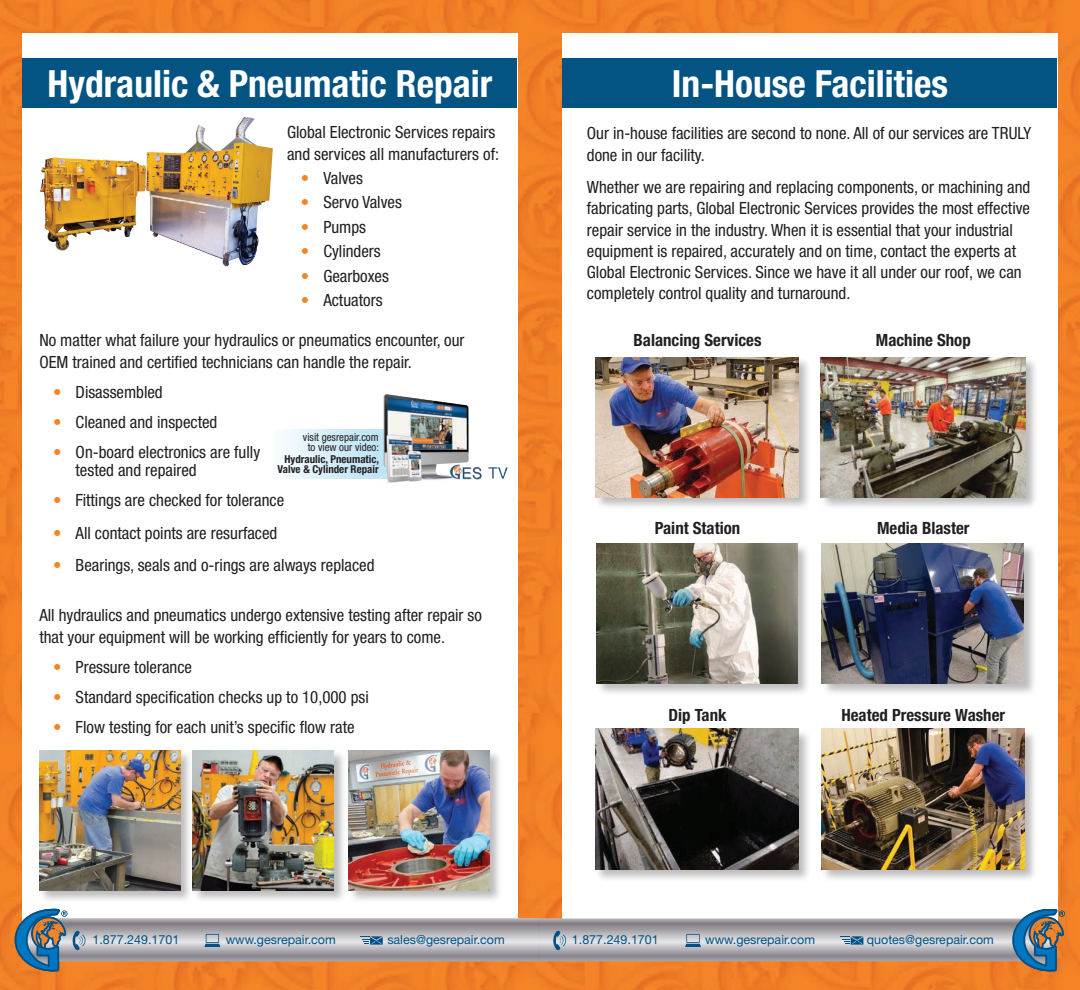
<style>
.page{position:relative;width:1080px;height:990px;background:#fff}
.page>*{position:absolute;margin:0;border:0;box-sizing:border-box;transform-origin:0 0}
.t1{font:700 condensed 37.5px "Helvetica Neue";color:#fff}
.t2{font:condensed 16.88px/21.2px "Helvetica Neue";color:#231f20}
.t3{font:700 condensed 16.88px "Helvetica Neue";color:#231f20}
.t4{font:12.5px "Helvetica Neue";color:#005187}
.t5{font:700 condensed 10.88px/10px "Helvetica Neue";color:#231f20;text-align:right}
.t6{font:condensed 10.88px/10px "Helvetica Neue";color:#231f20;text-align:center}
.s1{color:#f58427}
</style>
<div class="page">
<img style="left:0;top:0;width:1080px;height:990px">
<div style="left:22px;top:34px;width:496px;height:897px;background:#fff"></div>
<div style="left:562px;top:34px;width:496px;height:897px;background:#fff"></div>
<div style="left:22px;top:58px;width:495px;height:50px;background:#035483"></div>
<div style="left:562px;top:58px;width:495px;height:50px;background:#035483"></div>
<img style="left:40px;top:117px;width:233px;height:150px">
<div style="left:39px;top:749px;width:464px;height:154px;background:#231f20;opacity:.3"></div>
<img style="left:39px;top:750px;width:141px;height:140px">
<img style="left:193px;top:750px;width:141px;height:140px">
<img style="left:348px;top:750px;width:141px;height:140px">
<div style="left:595px;top:356px;width:444px;height:526px;background:#231f20;opacity:.3"></div>
<img style="left:596px;top:357px;width:203px;height:140px">
<img style="left:820px;top:357px;width:205px;height:140px">
<img style="left:597px;top:543px;width:200px;height:140px">
<img style="left:822px;top:543px;width:202px;height:140px">
<img style="left:596px;top:729px;width:203px;height:140px">
<img style="left:821px;top:729px;width:203px;height:140px">
<img style="left:380px;top:394px;width:128px;height:89px">
<img style="left:539px;top:918px;width:436px;height:51px">
<img style="left:87px;top:918px;width:452px;height:51px">
<svg style="left:685px;top:934px;width:16px;height:13px"></svg>
<svg style="left:841px;top:936px;width:22px;height:9px"></svg>
<svg style="left:552px;top:931px;width:15px;height:19px"></svg>
<svg style="left:975px;top:909px;width:89px;height:63px;background:#909292"></svg>
<svg style="left:205px;top:934px;width:15px;height:13px"></svg>
<svg style="left:360px;top:936px;width:23px;height:9px"></svg>
<svg style="left:15px;top:909px;width:72px;height:63px;background:#7f8b8f"></svg>
<p class="t1" style="left:48px;top:61px;width:446px">Hydraulic &amp; Pneumatic Repair</p>
<p class="t1" style="left:672px;top:61px;width:278px">In-House Facilities</p>
<p class="t2" style="left:287px;top:122px;width:213px">Global Electronic Services repairs and services all manufacturers of:</p>
<p class="t2" style="left:301px;top:167px;width:64px"><span class="s1">•</span> Valves</p>
<p class="t2" style="left:301px;top:192px;width:103px"><span class="s1">•</span> Servo Valves</p>
<p class="t2" style="left:301px;top:216px;width:67px"><span class="s1">•</span> Pumps</p>
<p class="t2" style="left:301px;top:240px;width:81px"><span class="s1">•</span> Cylinders</p>
<p class="t2" style="left:301px;top:265px;width:90px"><span class="s1">•</span> Gearboxes</p>
<p class="t2" style="left:301px;top:289px;width:83px"><span class="s1">•</span> Actuators</p>
<p class="t2" style="left:587px;top:123px;width:446px">Our in-house facilities are second to none. All of our services are TRULY done in our facility.</p>
<p class="t2" style="left:587px;top:176px;width:445px">Whether we are repairing and replacing components, or machining and fabricating parts, Global Electronic Services provides the most effective repair service in the industry. When it is essential that your industrial equipment is repaired, accurately and on time, contact the experts at Global Electronic Services. Since we have it all under our roof, we can completely control quality and turnaround.</p>
<p class="t2" style="left:39px;top:330px;width:427px">No matter what failure your hydraulics or pneumatics encounter, our<br>OEM trained and certified technicians can handle the repair.</p>
<p class="t2" style="left:53px;top:381px;width:111px"><span class="s1">•</span> Disassembled</p>
<p class="t2" style="left:53px;top:411px;width:166px"><span class="s1">•</span> Cleaned and inspected</p>
<p class="t2" style="left:76px;top:442px;width:186px;line-height:18.8px;text-indent:-22px"><span class="s1">•</span> On-board electronics are fully tested and repaired</p>
<p class="t2" style="left:53px;top:490px;width:233px"><span class="s1">•</span> Fittings are checked for tolerance</p>
<p class="t2" style="left:53px;top:522px;width:226px"><span class="s1">•</span> All contact points are resurfaced</p>
<p class="t2" style="left:53px;top:555px;width:323px"><span class="s1">•</span> Bearings, seals and o-rings are always replaced</p>
<p class="t2" style="left:39px;top:605px;width:444px">All hydraulics and pneumatics undergo extensive testing after repair so that your equipment will be working efficiently for years to come.</p>
<p class="t2" style="left:53px;top:656px;width:140px"><span class="s1">•</span> Pressure tolerance</p>
<p class="t2" style="left:53px;top:686px;width:317px"><span class="s1">•</span> Standard specification checks up to 10,000 psi</p>
<p class="t2" style="left:53px;top:716px;width:303px"><span class="s1">•</span> Flow testing for each unit’s specific flow rate</p>
<p class="t6" style="left:303px;top:432px;width:78px">visit gesrepair.com to view our video:</p>
<p class="t5" style="left:277px;top:454px;width:103px">Hydraulic, Pneumatic,<br>Valve &amp; Cylinder Repair</p>
<p class="t3" style="left:634px;top:330px;width:130px">Balancing Services</p>
<p class="t3" style="left:876px;top:330px;width:96px">Machine Shop</p>
<p class="t3" style="left:655px;top:517px;width:87px">Paint Station</p>
<p class="t3" style="left:877px;top:517px;width:94px">Media Blaster</p>
<p class="t3" style="left:669px;top:705px;width:60px">Dip Tank</p>
<p class="t3" style="left:841px;top:705px;width:165px">Heated Pressure Washer</p>
<p class="t4" style="left:93px;top:932px;width:88px">1.877.249.1701</p>
<p class="t4" style="left:226px;top:932px;width:111px">www.gesrepair.com</p>
<p class="t4" style="left:387px;top:932px;width:119px">sales@gesrepair.com</p>
<p class="t4" style="left:572px;top:932px;width:88px">1.877.249.1701</p>
<p class="t4" style="left:705px;top:932px;width:111px">www.gesrepair.com</p>
<p class="t4" style="left:867px;top:932px;width:129px">quotes@gesrepair.com</p>
</div>
